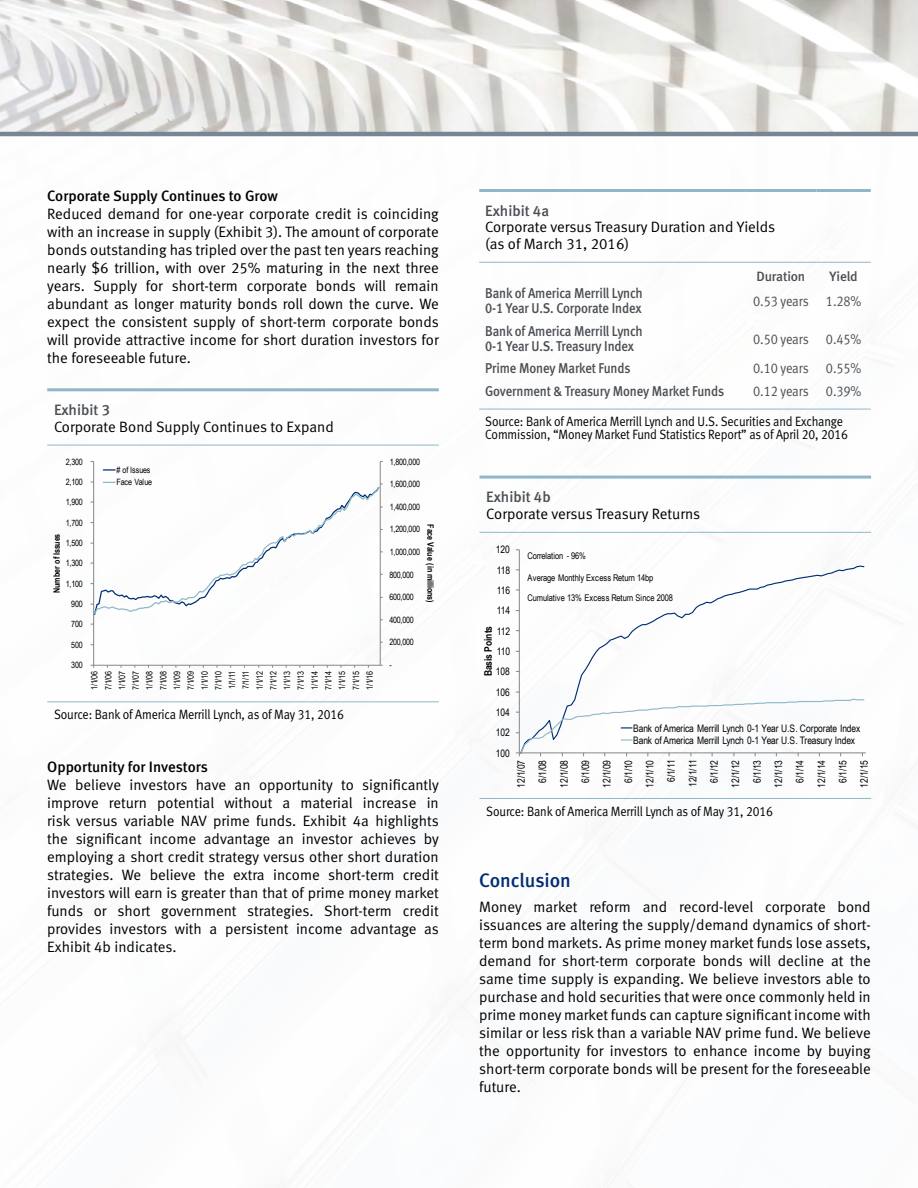
<style>
.page{position:relative;width:918px;height:1188px;background:#fff}
.page>*{position:absolute;margin:0;border:0;box-sizing:border-box;transform-origin:0 0}
.t1{font:19.5px "Meta Medium LF";color:#002d73}
.t2{font:15px/18px "Meta Normal LF";color:#000;text-align:justify}
.t3{font:15px "Meta Medium LF";color:#000}
.t4{font:15px "Meta Medium LF";color:#4b4f54}
.t5{font:14.25px/15px "Meta Medium LF";letter-spacing:-.01em;color:#4b4f54;scale:.9 1}
.t6{font:14.25px "Meta Normal LF";letter-spacing:-.01em;color:#4b4f54;scale:.9 1}
.t7{font:13.5px/13.5px "Meta Normal LF";letter-spacing:-.01em;color:#000;scale:.9 1}
.t8{font:13.5px "Meta Medium LF";letter-spacing:-.01em;color:#4b4f54}
.t9{font:10.35px/21.5px "Arial Narrow";letter-spacing:-.01em;color:#000;text-align:center}
.t10{font:700 10.35px "Arial Narrow";color:#000}
.t11{font:9.15px "Arial Narrow";letter-spacing:-.02em;color:#000}
.t12{font:8.7px/13.8px "Arial Narrow";letter-spacing:-.025em;color:#000;text-align:justify}
.t13{font:700 8.7px "Arial Narrow";letter-spacing:-.015em;color:#000}
</style>
<div class="page">
<img style="left:0;top:0;width:918px;height:132px">
<hr style="left:0;top:132px;width:918px;height:4px;background:#778692">
<hr style="left:47px;top:388px;width:392px;height:3px;background:#8eb8c9">
<hr style="left:47px;top:445px;width:392px;height:1px;background:#8eb8c9">
<hr style="left:47px;top:701px;width:392px;height:1px;background:#8eb8c9">
<hr style="left:479px;top:189px;width:266px;height:3px;background:#8eb8c9">
<hr style="left:745px;top:189px;width:72px;height:3px;background:#8eb8c9">
<hr style="left:817px;top:189px;width:54px;height:3px;background:#8eb8c9">
<hr style="left:479px;top:409px;width:266px;height:1px;background:#8eb8c9">
<hr style="left:745px;top:409px;width:72px;height:1px;background:#8eb8c9">
<hr style="left:817px;top:409px;width:54px;height:1px;background:#8eb8c9">
<hr style="left:479px;top:262px;width:266px;height:1px;background:#8eb8c9">
<hr style="left:745px;top:262px;width:72px;height:1px;background:#8eb8c9">
<hr style="left:817px;top:262px;width:54px;height:1px;background:#8eb8c9">
<hr style="left:480px;top:476px;width:391px;height:3px;background:#8eb8c9">
<hr style="left:480px;top:532px;width:391px;height:1px;background:#8eb8c9">
<hr style="left:480px;top:798px;width:391px;height:1px;background:#8eb8c9">
<hr style="left:380px;top:462px;width:1px;height:203px;background:#868686">
<hr style="left:93px;top:462px;width:1px;height:203px;background:#868686">
<hr style="left:94px;top:665px;width:286px;height:1px;background:#868686">
<svg style="left:103px;top:469px;width:12px;height:2px"></svg>
<svg style="left:91px;top:482px;width:292px;height:143px"></svg>
<hr style="left:519px;top:550px;width:1px;height:203px;background:#868686">
<hr style="left:519px;top:753px;width:347px;height:1px;background:#868686">
<svg style="left:519px;top:565px;width:346px;height:127px"></svg>
<svg style="left:516px;top:692px;width:349px;height:64px"></svg>
<p class="t3" style="left:47px;top:187px;width:232px">Corporate Supply Continues to Grow</p>
<p class="t2" style="left:47px;top:204px;width:393px">Reduced demand for one-year corporate credit is coinciding with an increase in supply (Exhibit 3). The amount of corporate bonds outstanding has tripled over the past ten years reaching nearly $6 trillion, with over 25% maturing in the next three years. Supply for short-term corporate bonds will remain abundant as longer maturity bonds roll down the curve. We expect the consistent supply of short-term corporate bonds will provide attractive income for short duration investors for the foreseeable future.</p>
<p class="t4" style="left:54px;top:401px;width:58px">Exhibit 3</p>
<p class="t2" style="left:54px;top:417px;width:281px">Corporate Bond Supply Continues to Expand</p>
<p class="t12" style="left:66px;top:454px;width:19px">2,300</p>
<p class="t12" style="left:66px;top:475px;width:19px">2,100</p>
<p class="t12" style="left:66px;top:495px;width:19px">1,900</p>
<p class="t12" style="left:66px;top:515px;width:19px">1,700</p>
<p class="t13" style="left:50px;top:593px;width:61px;rotate:-90deg">Number of Issues</p>
<p class="t12" style="left:66px;top:536px;width:19px">1,500</p>
<p class="t12" style="left:66px;top:556px;width:19px">1,300</p>
<p class="t12" style="left:66px;top:576px;width:19px">1,100</p>
<p class="t12" style="left:71px;top:597px;width:13px">900</p>
<p class="t12" style="left:71px;top:617px;width:13px">700</p>
<p class="t12" style="left:71px;top:637px;width:13px">500</p>
<p class="t12" style="left:71px;top:658px;width:13px">300</p>
<p class="t12" style="left:116px;top:463px;width:37px;line-height:12.3px"># of Issues<br>Face Value</p>
<p class="t12" style="left:87px;top:690px;width:21px;rotate:-90deg">1/1/06<br>7/1/06<br>1/1/07<br>7/1/07<br>1/1/08<br>7/1/08<br>1/1/09<br>7/1/09<br>1/1/10<br>7/1/10<br>1/1/11<br>7/1/11<br>1/1/12<br>7/1/12<br>1/1/13<br>7/1/13<br>1/1/14<br>7/1/14<br>1/1/15<br>7/1/15<br>1/1/16</p>
<p class="t7" style="left:54px;top:708px;width:324px">Source: Bank of America Merrill Lynch, as of May 31, 2016</p>
<p class="t12" style="left:390px;top:454px;width:32px">1,800,000</p>
<p class="t12" style="left:390px;top:477px;width:32px">1,600,000</p>
<p class="t12" style="left:390px;top:500px;width:32px">1,400,000</p>
<p class="t13" style="left:437px;top:524px;width:80px;rotate:90deg">Face Value (in millions)</p>
<p class="t12" style="left:390px;top:522px;width:32px">1,200,000</p>
<p class="t12" style="left:390px;top:545px;width:32px">1,000,000</p>
<p class="t12" style="left:389px;top:567px;width:26px">800,000</p>
<p class="t12" style="left:389px;top:590px;width:26px">600,000</p>
<p class="t12" style="left:389px;top:613px;width:26px">400,000</p>
<p class="t12" style="left:389px;top:635px;width:26px">200,000</p>
<p class="t12" style="left:390px;top:658px;width:4px">-</p>
<p class="t3" style="left:47px;top:758px;width:162px">Opportunity for Investors</p>
<p class="t2" style="left:47px;top:776px;width:393px">We believe investors have an opportunity to significantly improve return potential without a material increase in risk versus variable NAV prime funds. Exhibit 4a highlights the significant income advantage an investor achieves by employing a short credit strategy versus other short duration strategies. We believe the extra income short-term credit investors will earn is greater than that of prime money market funds or short government strategies. Short-term credit provides investors with a persistent income advantage as Exhibit 4b indicates.</p>
<p class="t4" style="left:485px;top:202px;width:65px">Exhibit 4a</p>
<p class="t2" style="left:485px;top:219px;width:291px;line-height:16.5px">Corporate versus Treasury Duration and Yields (as of March 31, 2016)</p>
<p class="t8" style="left:757px;top:268px;width:50px">Duration</p>
<p class="t8" style="left:830px;top:268px;width:30px">Yield</p>
<p class="t5" style="left:485px;top:286px;width:177px">Bank of America Merrill Lynch<br>0-1 Year U.S. Corporate Index</p>
<p class="t6" style="left:753px;top:292px;width:122px">0.53 years 1.28%</p>
<p class="t5" style="left:485px;top:324px;width:177px">Bank of America Merrill Lynch<br>0-1 Year U.S. Treasury Index</p>
<p class="t6" style="left:753px;top:331px;width:122px">0.50 years 0.45%</p>
<p class="t5" style="left:485px;top:360px;width:163px">Prime Money Market Funds</p>
<p class="t6" style="left:753px;top:360px;width:122px">0.10 years 0.55%</p>
<p class="t5" style="left:485px;top:383px;width:267px">Government &amp; Treasury Money Market Funds</p>
<p class="t6" style="left:753px;top:382px;width:122px">0.12 years 0.39%</p>
<p class="t7" style="left:485px;top:414px;width:405px">Source: Bank of America Merrill Lynch and U.S. Securities and Exchange<br>Commission, “Money Market Fund Statistics Report” as of April 20, 2016</p>
<p class="t4" style="left:486px;top:488px;width:66px">Exhibit 4b</p>
<p class="t2" style="left:486px;top:504px;width:215px">Corporate versus Treasury Returns</p>
<p class="t9" style="left:496px;top:539px;width:15px">120</p>
<p class="t9" style="left:497px;top:559px;width:15px">118</p>
<p class="t9" style="left:497px;top:579px;width:15px">116</p>
<p class="t9" style="left:497px;top:600px;width:15px">114</p>
<p class="t10" style="left:480px;top:676px;width:52px;rotate:-90deg">Basis Points</p>
<p class="t9" style="left:497px;top:620px;width:15px">112</p>
<p class="t9" style="left:497px;top:640px;width:15px">110</p>
<p class="t9" style="left:496px;top:661px;width:15px">108</p>
<p class="t9" style="left:496px;top:681px;width:15px">106</p>
<p class="t9" style="left:496px;top:701px;width:15px">104</p>
<p class="t9" style="left:496px;top:722px;width:15px">102</p>
<p class="t9" style="left:496px;top:742px;width:15px">100</p>
<p class="t11" style="left:528px;top:550px;width:60px">Correlation - 96%</p>
<p class="t11" style="left:528px;top:571px;width:127px">Average Monthly Excess Return 14bp</p>
<p class="t11" style="left:528px;top:591px;width:147px">Cumulative 13% Excess Return Since 2008</p>
<p class="t9" style="left:633px;top:722px;width:229px;line-height:12px;text-align:left">Bank of America Merrill Lynch 0-1 Year U.S. Corporate Index<br>Bank of America Merrill Lynch 0-1 Year U.S. Treasury Index</p>
<p class="t9" style="left:510px;top:788px;width:30px;rotate:-90deg">12/1/07<br>6/1/08<br>12/1/08<br>6/1/09<br>12/1/09<br>6/1/10<br>12/1/10<br>6/1/11<br>12/1/11<br>6/1/12<br>12/1/12<br>6/1/13<br>12/1/13<br>6/1/14<br>12/1/14<br>6/1/15<br>12/1/15</p>
<p class="t7" style="left:486px;top:804px;width:320px">Source: Bank of America Merrill Lynch as of May 31, 2016</p>
<h1 class="t1" style="left:479px;top:869px;width:93px">Conclusion</h1>
<p class="t2" style="left:479px;top:898px;width:393px">Money market reform and record-level corporate bond issuances are altering the supply/demand dynamics of short&shy;term bond markets. As prime money market funds lose assets, demand for short-term corporate bonds will decline at the same time supply is expanding. We believe investors able to purchase and hold securities that were once commonly held in prime money market funds can capture significant income with similar or less risk than a variable NAV prime fund. We believe the opportunity for investors to enhance income by buying short-term corporate bonds will be present for the foreseeable future.</p>
</div>
